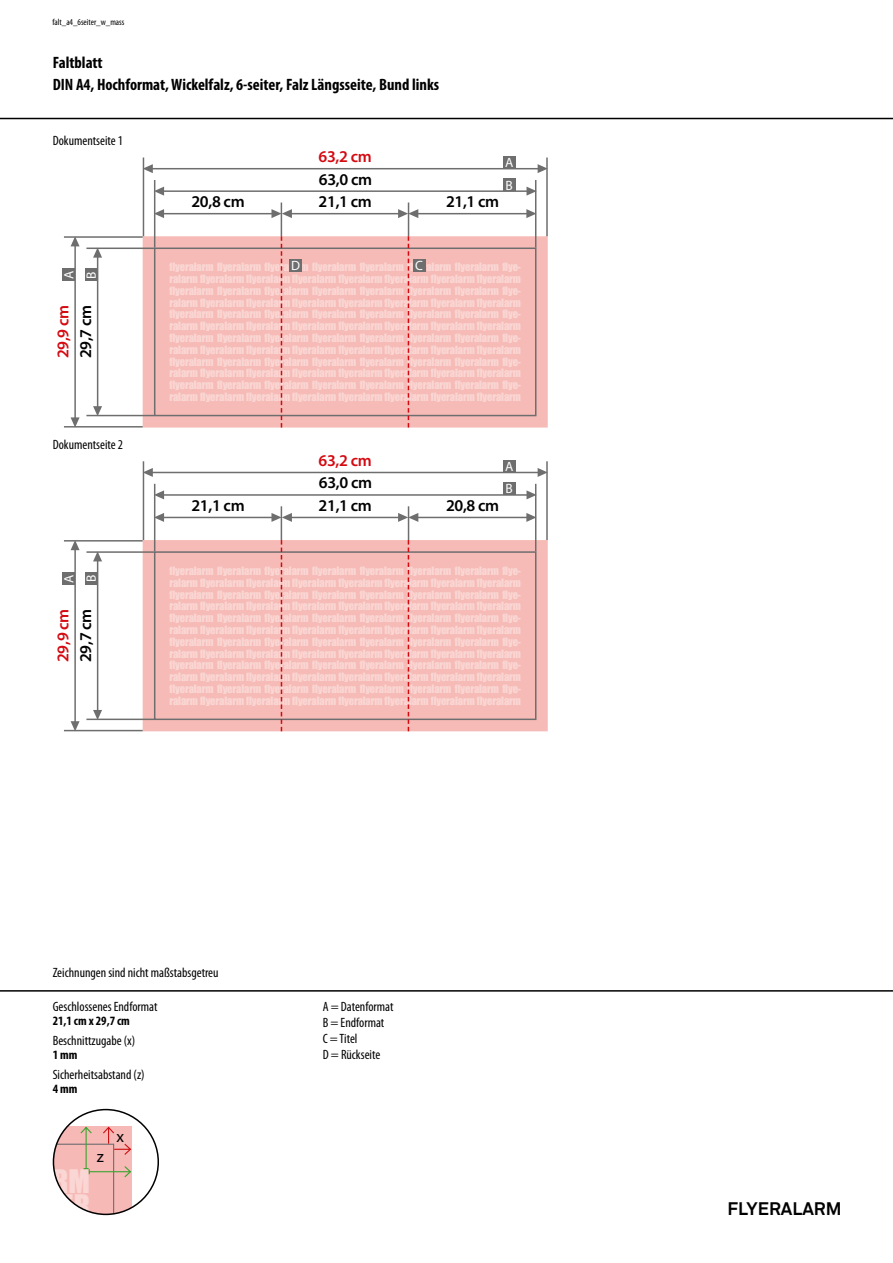
<style>
.page{position:relative;width:893px;height:1263px;background:#fff}
.page>*{position:absolute;margin:0;border:0;box-sizing:border-box;transform-origin:0 0}
.t1{font:30px "Impact";color:#fad7d4}
.t2{font:700 18px "Akkurat Std";color:#000}
.t3{font:700 condensed 16.5px "Myriad Pro";color:#000}
.t4{font:600 16.5px "Myriad Pro";letter-spacing:-.02em;color:#000}
.t5{font:600 16.5px "Myriad Pro";letter-spacing:-.02em;color:#d40a11}
.t6{font:16.5px "Myriad Pro";color:#000}
.t7{font:condensed 13.5px/16.2px "Myriad Pro";color:#000}
.t8{font:13.5px "Myriad Pro";color:#fff}
.t9{font:700 condensed 12.75px "Myriad Pro";color:#000}
.t10{font:10.5px/11.7px "Impact";letter-spacing:-.01em;color:#fad7d4;text-align:justify}
.t11{font:condensed 9px "Myriad Pro";color:#000}
</style>
<div class="page">
<div style="left:143px;top:236px;width:405px;height:192px;background:#f6bbb6;border:6px solid #f6bbb6"></div>
<div style="left:143px;top:540px;width:405px;height:191px;background:#f6bbb6"></div>
<div style="left:154px;top:248px;width:382px;height:168px;border:2px solid #6e6e6e"></div>
<div style="left:154px;top:551px;width:382px;height:169px;border:2px solid #6e6e6e"></div>
<hr style="left:143px;top:157px;width:1px;height:79px;background:#6e6e6e">
<hr style="left:143px;top:461px;width:1px;height:79px;background:#6e6e6e">
<hr style="left:64px;top:236px;width:79px;height:2px;background:#6e6e6e">
<hr style="left:64px;top:540px;width:79px;height:2px;background:#6e6e6e">
<hr style="left:154px;top:180px;width:1px;height:68px;background:#6e6e6e">
<hr style="left:154px;top:484px;width:1px;height:67px;background:#6e6e6e">
<hr style="left:64px;top:426px;width:79px;height:1px;background:#6e6e6e">
<hr style="left:64px;top:730px;width:79px;height:1px;background:#6e6e6e">
<hr style="left:86px;top:415px;width:68px;height:1px;background:#6e6e6e">
<hr style="left:86px;top:719px;width:68px;height:1px;background:#6e6e6e">
<hr style="left:86px;top:248px;width:68px;height:1px;background:#6e6e6e">
<hr style="left:86px;top:551px;width:68px;height:2px;background:#6e6e6e">
<hr style="left:163px;top:190px;width:365px;height:2px;background:#6e6e6e">
<svg style="left:155px;top:187px;width:9px;height:9px"></svg>
<svg style="left:526px;top:187px;width:11px;height:9px"></svg>
<hr style="left:163px;top:494px;width:365px;height:2px;background:#6e6e6e">
<svg style="left:155px;top:490px;width:9px;height:9px"></svg>
<svg style="left:526px;top:490px;width:11px;height:9px"></svg>
<hr style="left:163px;top:213px;width:110px;height:1px;background:#6e6e6e">
<svg style="left:155px;top:209px;width:9px;height:9px"></svg>
<hr style="left:163px;top:517px;width:110px;height:1px;background:#6e6e6e">
<svg style="left:155px;top:513px;width:9px;height:9px"></svg>
<hr style="left:291px;top:213px;width:108px;height:1px;background:#6e6e6e">
<svg style="left:271px;top:209px;width:21px;height:9px"></svg>
<hr style="left:291px;top:517px;width:108px;height:1px;background:#6e6e6e">
<svg style="left:271px;top:513px;width:21px;height:9px"></svg>
<hr style="left:417px;top:213px;width:110px;height:1px;background:#6e6e6e">
<svg style="left:398px;top:209px;width:20px;height:9px"></svg>
<svg style="left:526px;top:209px;width:9px;height:9px"></svg>
<hr style="left:417px;top:517px;width:110px;height:1px;background:#6e6e6e">
<svg style="left:398px;top:513px;width:20px;height:9px"></svg>
<svg style="left:526px;top:513px;width:9px;height:9px"></svg>
<hr style="left:97px;top:256px;width:1px;height:151px;background:#6e6e6e">
<svg style="left:93px;top:406px;width:9px;height:9px"></svg>
<svg style="left:93px;top:247px;width:9px;height:11px"></svg>
<hr style="left:97px;top:560px;width:1px;height:151px;background:#6e6e6e">
<svg style="left:93px;top:710px;width:9px;height:9px"></svg>
<svg style="left:93px;top:551px;width:9px;height:10px"></svg>
<hr style="left:152px;top:168px;width:387px;height:1px;background:#6e6e6e">
<svg style="left:144px;top:164px;width:9px;height:9px"></svg>
<svg style="left:538px;top:164px;width:8px;height:9px"></svg>
<hr style="left:152px;top:472px;width:387px;height:1px;background:#6e6e6e">
<svg style="left:144px;top:468px;width:9px;height:9px"></svg>
<svg style="left:538px;top:468px;width:8px;height:9px"></svg>
<hr style="left:74px;top:245px;width:2px;height:173px;background:#6e6e6e">
<svg style="left:71px;top:417px;width:9px;height:9px"></svg>
<svg style="left:71px;top:236px;width:9px;height:10px"></svg>
<hr style="left:74px;top:549px;width:2px;height:173px;background:#6e6e6e">
<svg style="left:71px;top:721px;width:9px;height:9px"></svg>
<svg style="left:71px;top:541px;width:9px;height:9px"></svg>
<hr style="left:535px;top:180px;width:1px;height:68px;background:#6e6e6e">
<hr style="left:535px;top:484px;width:1px;height:67px;background:#6e6e6e">
<hr style="left:408px;top:202px;width:1px;height:34px;background:#6e6e6e">
<hr style="left:408px;top:506px;width:1px;height:34px;background:#6e6e6e">
<hr style="left:281px;top:202px;width:1px;height:34px;background:#6e6e6e">
<hr style="left:281px;top:506px;width:1px;height:34px;background:#6e6e6e">
<hr style="left:546px;top:157px;width:2px;height:79px;background:#6e6e6e">
<hr style="left:546px;top:461px;width:2px;height:79px;background:#6e6e6e">
<svg style="left:281px;top:236px;width:1px;height:191px"></svg>
<svg style="left:281px;top:540px;width:1px;height:191px"></svg>
<svg style="left:408px;top:236px;width:1px;height:191px"></svg>
<svg style="left:408px;top:540px;width:1px;height:191px"></svg>
<div style="left:289px;top:259px;width:13px;height:13px;background:#6e6e6e"></div>
<div style="left:413px;top:259px;width:12px;height:13px;background:#6e6e6e"></div>
<div style="left:503px;top:156px;width:12px;height:13px;background:#6e6e6e"></div>
<div style="left:503px;top:460px;width:12px;height:12px;background:#6e6e6e"></div>
<div style="left:62px;top:268px;width:13px;height:13px;background:#6e6e6e"></div>
<div style="left:62px;top:572px;width:13px;height:13px;background:#6e6e6e"></div>
<div style="left:503px;top:178px;width:12px;height:13px;background:#6e6e6e"></div>
<div style="left:503px;top:482px;width:12px;height:13px;background:#6e6e6e"></div>
<div style="left:85px;top:268px;width:13px;height:13px;background:#6e6e6e"></div>
<div style="left:85px;top:572px;width:13px;height:13px;background:#6e6e6e"></div>
<hr style="left:0;top:118px;width:893px;height:1px;background:#000">
<hr style="left:0;top:990px;width:893px;height:1px;background:#000">
<svg style="left:53px;top:1126px;width:79px;height:88px;background:#ebb8b4"></svg>
<div style="left:53px;top:1109px;width:106px;height:106px;border:2px solid #000;border-radius:50%"></div>
<p class="t11" style="left:52px;top:16px;width:73px">falt_a4_6seiter_w_mass</p>
<h3 class="t3" style="left:53px;top:52px;width:52px">Faltblatt</h3>
<h3 class="t3" style="left:53px;top:74px;width:388px">DIN A4, Hochformat, Wickelfalz, 6-seiter, Falz Längsseite, Bund links</h3>
<p class="t7" style="left:53px;top:132px;width:72px">Dokumentseite 1</p>
<p class="t8" style="left:61px;top:279px;width:10px;rotate:-90deg">A</p>
<p class="t8" style="left:83px;top:279px;width:9px;rotate:-90deg">B</p>
<h3 class="t5" style="left:53px;top:358px;width:55px;rotate:-90deg">29,9 cm</h3>
<h3 class="t4" style="left:75px;top:358px;width:55px;rotate:-90deg">29,7 cm</h3>
<p class="t7" style="left:53px;top:436px;width:72px">Dokumentseite 2</p>
<p class="t8" style="left:61px;top:583px;width:10px;rotate:-90deg">A</p>
<p class="t8" style="left:83px;top:582px;width:9px;rotate:-90deg">B</p>
<h3 class="t5" style="left:53px;top:662px;width:55px;rotate:-90deg">29,9 cm</h3>
<h3 class="t4" style="left:75px;top:662px;width:55px;rotate:-90deg">29,7 cm</h3>
<h3 class="t4" style="left:191px;top:191px;width:55px">20,8 cm</h3>
<h3 class="t5" style="left:319px;top:146px;width:55px">63,2 cm</h3>
<h3 class="t4" style="left:319px;top:169px;width:55px">63,0 cm</h3>
<h3 class="t4" style="left:319px;top:191px;width:55px">21,1 cm</h3>
<p class="t8" style="left:505px;top:154px;width:10px">A</p>
<h3 class="t4" style="left:446px;top:191px;width:55px">21,1 cm</h3>
<p class="t8" style="left:505px;top:177px;width:9px">B</p>
<p class="t8" style="left:291px;top:257px;width:10px">D</p>
<p class="t8" style="left:415px;top:257px;width:9px">C</p>
<p class="t10" style="left:169px;top:261px;width:353px">flyeralarm flyeralarm flyeralarm flyeralarm flyeralarm flyeralarm flyeralarm flye&shy;ralarm flyeralarm flyeralarm flyeralarm flyeralarm flyeralarm flyeralarm flyeralarm flyeralarm flyeralarm flyeralarm flyeralarm flyeralarm flyeralarm flyeralarm flye&shy;ralarm flyeralarm flyeralarm flyeralarm flyeralarm flyeralarm flyeralarm flyeralarm flyeralarm flyeralarm flyeralarm flyeralarm flyeralarm flyeralarm flyeralarm flye&shy;ralarm flyeralarm flyeralarm flyeralarm flyeralarm flyeralarm flyeralarm flyeralarm flyeralarm flyeralarm flyeralarm flyeralarm flyeralarm flyeralarm flyeralarm flye&shy;ralarm flyeralarm flyeralarm flyeralarm flyeralarm flyeralarm flyeralarm flyeralarm flyeralarm flyeralarm flyeralarm flyeralarm flyeralarm flyeralarm flyeralarm flye&shy;ralarm flyeralarm flyeralarm flyeralarm flyeralarm flyeralarm flyeralarm flyeralarm flyeralarm flyeralarm flyeralarm flyeralarm flyeralarm flyeralarm flyeralarm flye&shy;ralarm flyeralarm flyeralarm flyeralarm flyeralarm flyeralarm flyeralarm flyeralarm</p>
<h3 class="t4" style="left:191px;top:495px;width:55px">21,1 cm</h3>
<h3 class="t5" style="left:319px;top:450px;width:55px">63,2 cm</h3>
<h3 class="t4" style="left:319px;top:472px;width:55px">63,0 cm</h3>
<h3 class="t4" style="left:319px;top:495px;width:55px">21,1 cm</h3>
<p class="t8" style="left:505px;top:458px;width:10px">A</p>
<h3 class="t4" style="left:446px;top:495px;width:55px">20,8 cm</h3>
<p class="t8" style="left:505px;top:480px;width:9px">B</p>
<p class="t10" style="left:169px;top:565px;width:353px">flyeralarm flyeralarm flyeralarm flyeralarm flyeralarm flyeralarm flyeralarm flye&shy;ralarm flyeralarm flyeralarm flyeralarm flyeralarm flyeralarm flyeralarm flyeralarm flyeralarm flyeralarm flyeralarm flyeralarm flyeralarm flyeralarm flyeralarm flye&shy;ralarm flyeralarm flyeralarm flyeralarm flyeralarm flyeralarm flyeralarm flyeralarm flyeralarm flyeralarm flyeralarm flyeralarm flyeralarm flyeralarm flyeralarm flye&shy;ralarm flyeralarm flyeralarm flyeralarm flyeralarm flyeralarm flyeralarm flyeralarm flyeralarm flyeralarm flyeralarm flyeralarm flyeralarm flyeralarm flyeralarm flye&shy;ralarm flyeralarm flyeralarm flyeralarm flyeralarm flyeralarm flyeralarm flyeralarm flyeralarm flyeralarm flyeralarm flyeralarm flyeralarm flyeralarm flyeralarm flye&shy;ralarm flyeralarm flyeralarm flyeralarm flyeralarm flyeralarm flyeralarm flyeralarm flyeralarm flyeralarm flyeralarm flyeralarm flyeralarm flyeralarm flyeralarm flye&shy;ralarm flyeralarm flyeralarm flyeralarm flyeralarm flyeralarm flyeralarm flyeralarm</p>
<p class="t7" style="left:53px;top:965px;width:167px">Zeichnungen sind nicht maßstabsgetreu</p>
<p class="t7" style="left:53px;top:999px;width:106px">Geschlossenes Endformat</p>
<p class="t9" style="left:53px;top:1013px;width:79px">21,1 cm x 29,7 cm</p>
<p class="t7" style="left:53px;top:1032px;width:84px">Beschnittzugabe (x)</p>
<p class="t9" style="left:53px;top:1047px;width:26px">1 mm</p>
<p class="t7" style="left:53px;top:1066px;width:93px">Sicherheitsabstand (z)</p>
<p class="t9" style="left:53px;top:1081px;width:26px">4 mm</p>
<h1 class="t1" style="left:37px;top:1158px;width:54px">ARM</h1>
<h3 class="t6" style="left:97px;top:1146px;width:9px">z</h3>
<h3 class="t6" style="left:116px;top:1127px;width:9px">x</h3>
<p class="t7" style="left:323px;top:998px;width:72px">A = Datenformat<br>B = Endformat<br>C = Titel<br>D = Rückseite</p>
<h2 class="t2" style="left:728px;top:1198px;width:115px">FLYERALARM</h2>
</div>
